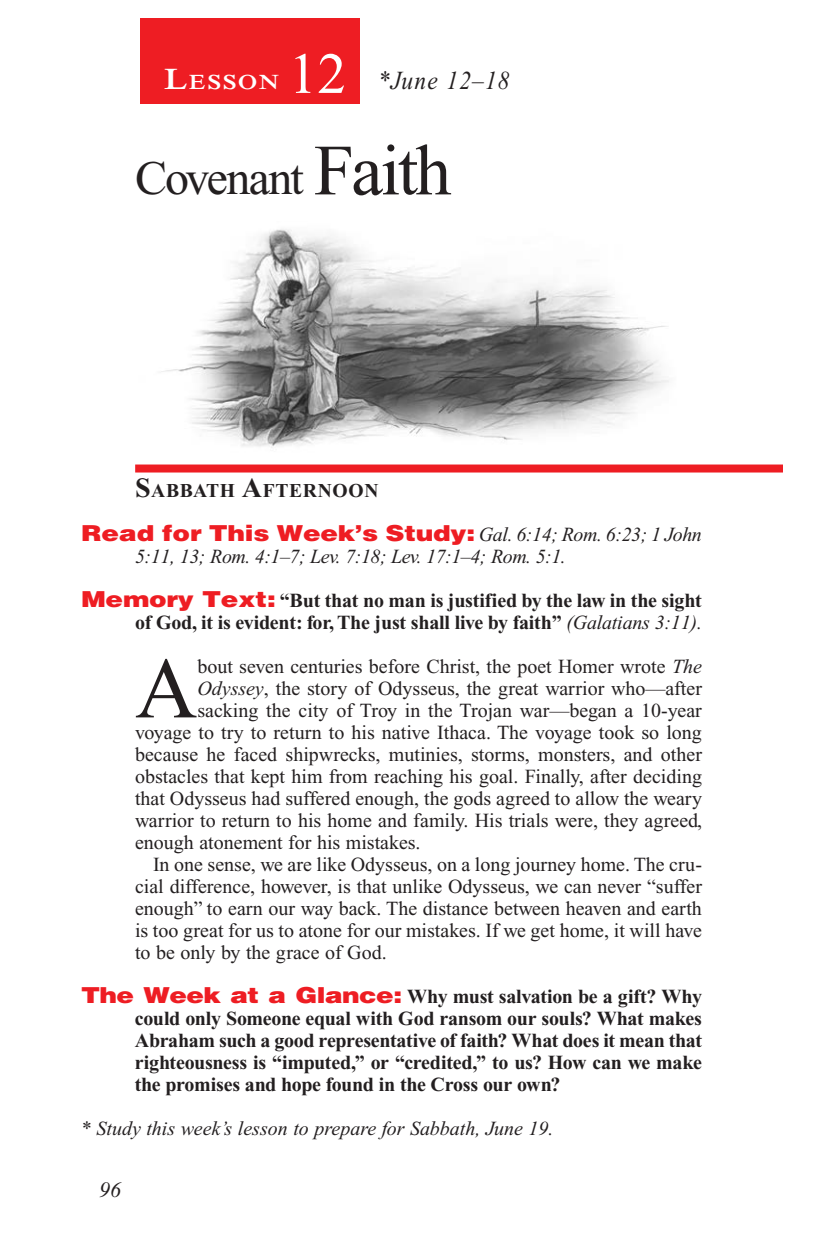
<style>
.page{position:relative;width:819px;height:1260px;background:#fff}
.page>*{position:absolute;margin:0;border:0;box-sizing:border-box;transform-origin:0 0}
.Body_Drop_Cap{font:86.4px "Times New Roman PS Std";color:#231f20}
.Lesson_Number{font:58px "Times New Roman PS Std";color:#fff}
.Lesson_Head_SA{font:48px "Times New Roman PS Std";color:#231f20}
.Lesson_Dates{font:italic 26px "Times New Roman PS Std";letter-spacing:.05em;color:#231f20;scale:.9 1}
.Question{font:900 22px "Helvetica LT Std";letter-spacing:-.01em;color:#ee1d23;scale:1.2 1}
.t1{font:italic 22px "Times New Roman PS Std";color:#231f20}
.Lesson_Start_Head{font:600 21px "Times NRMT Std";letter-spacing:.07em;color:#fff;scale:1.1 1}
.Body_Drop_Cap-2{font:20px "Times New Roman PS Std";color:#231f20}
.Question-2{font:700 20px/22px "Times New Roman PS Std";letter-spacing:-.01em;color:#231f20;text-align:right}
.Body{font:20px/22px "Times New Roman PS Std";color:#231f20;text-align:justify}
.Question-3{font:italic 20px "Times New Roman PS Std";color:#231f20}
.Question-4{font:italic 20px "Times New Roman PS Std";letter-spacing:-.025em;color:#231f20}
.Sabbath_Afternoon_He{font:700 19.6px "Times New Roman PS Std";letter-spacing:.035em;color:#231f20}
.s1{font-size:30px}
.s2{font-size:72px}
.s3{font-size:28px}
.s4{font-family:"Times New Roman PS Std";font-weight:400;font-style:italic;font-size:20px;color:#231f20}
.s5{font-family:"Helvetica LT Std";font-weight:900;font-size:22px;color:#ee1d23}
.s6{font-weight:400;font-style:italic}
.s7{font-style:italic}
</style>
<div class="page">
<div style="left:135px;top:465px;width:648px;height:8px;background:#ee1d23"></div>
<div style="left:140px;top:18px;width:220px;height:86px;background:#ee1d23"></div>
<img style="left:161px;top:229px;width:508px;height:219px">
<p class="Lesson_Number" style="left:288px;top:42px;width:59px">12</p>
<p class="Lesson_Start_Head" style="left:164px;top:70px;width:106px"><span class="s1">L</span>ESSON</p>
<p class="Lesson_Dates" style="left:378px;top:66px;width:148px">*June 12–18</p>
<p class="Lesson_Head_SA" style="left:135px;top:152px;width:318px">Covenant <span class="s2">Faith</span></p>
<p class="Sabbath_Afternoon_He" style="left:135px;top:480px;width:245px"><span class="s3">S</span>ABBATH <span class="s3">A</span>FTERNOON</p>
<p class="Question" style="left:81px;top:519px;width:519px">Read for This Week’s Study: <span class="s4">Gal. 6:14; Rom. 6:23; 1 John</span></p>
<p class="Question-4" style="left:135px;top:546px;width:432px">5:11, 13; Rom. 4:1–7; Lev. 7:18; Lev. 17:1–4; Rom. 5:1.</p>
<p class="Question-2" style="left:81px;top:590px;width:623px"><span class="s5">Memory Text:</span> “But that no man is justified by the law in the sight of God, it is evident: for, The just shall live by faith” <span class="s6">(Galatians 3:11).</span></p>
<p class="Body_Drop_Cap" style="left:135px;top:642px;width:64px">A</p>
<p class="Body_Drop_Cap-2" style="left:197px;top:656px;width:506px">bout seven centuries before Christ, the poet Homer wrote <span class="s7">The</span></p>
<p class="Body_Drop_Cap-2" style="left:197px;top:678px;width:506px"><span class="s7">Odyssey</span>, the story of Odysseus, the great warrior who—after</p>
<p class="Body_Drop_Cap-2" style="left:197px;top:700px;width:506px">sacking the city of Troy in the Trojan war—began a 10-year</p>
<p class="Body_Drop_Cap-2" style="left:135px;top:722px;width:568px">voyage to try to return to his native Ithaca. The voyage took so long</p>
<p class="Body_Drop_Cap-2" style="left:135px;top:744px;width:569px">because he faced shipwrecks, mutinies, storms, monsters, and other</p>
<p class="Body_Drop_Cap-2" style="left:135px;top:766px;width:569px">obstacles that kept him from reaching his goal. Finally, after deciding</p>
<p class="Body_Drop_Cap-2" style="left:135px;top:788px;width:568px">that Odysseus had suffered enough, the gods agreed to allow the weary</p>
<p class="Body_Drop_Cap-2" style="left:135px;top:810px;width:569px">warrior to return to his home and family. His trials were, they agreed,</p>
<p class="Body_Drop_Cap-2" style="left:135px;top:832px;width:287px">enough atonement for his mistakes.</p>
<p class="Body" style="left:135px;top:854px;width:569px;text-indent:18px">In one sense, we are like Odysseus, on a long journey home. The cru&shy;cial difference, however, is that unlike Odysseus, we can never “suffer enough” to earn our way back. The distance between heaven and earth is too great for us to atone for our mistakes. If we get home, it will have to be only by the grace of God.</p>
<p class="Question-2" style="left:135px;top:986px;width:569px;text-align:justify;text-indent:-54px"><span class="s5">The Week at a Glance:</span> Why must salvation be a gift? Why could only Someone equal with God ransom our souls? What makes Abraham such a good representative of faith? What does it mean that righteousness is “imputed,” or “credited,” to us? How can we make the promises and hope found in the Cross our own?</p>
<p class="Question-3" style="left:81px;top:1118px;width:474px">* Study this week’s lesson to prepare for Sabbath, June 19.</p>
<p class="t1" style="left:99px;top:1178px;width:23px">96</p>
</div>
